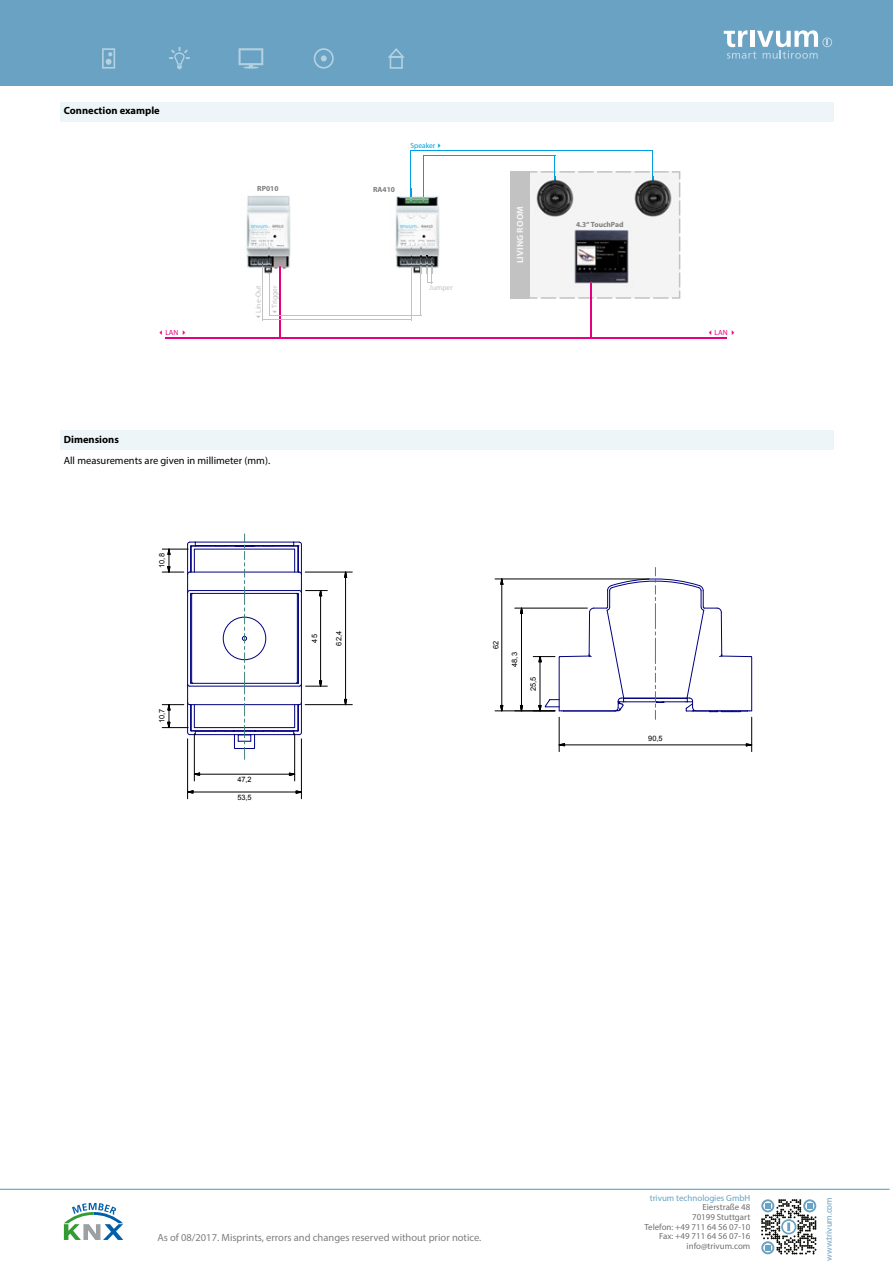
<style>
.page{position:relative;width:893px;height:1263px;background:#fff}
.page>*{position:absolute;margin:0;border:0;box-sizing:border-box;transform-origin:0 0}
.t1{font:10.5px "Myriad Pro";color:#7e7e7d}
.en_TD_Eigenschaft_oh{font:10.5px "Myriad Pro";color:#000}
.en_TD_Überschrift_bl{font:700 10.5px "Myriad Pro";color:#000}
.t2{font:9px "Myriad Pro";letter-spacing:-.01em;color:#69a2c2}
.t3{font:700 9px "Myriad Pro";letter-spacing:.02em;color:#f4f4f4}
.t4{font:8.85px/9.6px "Myriad Pro";color:#706f6f;text-align:right}
.t5{font:8.85px "Myriad Pro";color:#69a2c2}
.t6{font:700 7.5px "Myriad Pro";color:#7e7e7d}
.t7{font:7.5px "Myriad Pro";color:#c2c2c2}
.t8{font:7.5px "Arial";letter-spacing:.005em;color:#000}
.t9{font:7.5px "Myriad Pro";color:#009fe3}
.t10{font:7.5px "Myriad Pro";color:#e6007d}
.t11{font:7.35px "Arial";letter-spacing:.01em;color:#000}
</style>
<div class="page">
<hr style="left:0;top:1189px;width:890px;height:1px;background:#499abb">
<svg style="left:64px;top:1203px;width:59px;height:37px"></svg>
<svg style="left:761px;top:1199px;width:55px;height:55px"></svg>
<div style="left:0;top:0;width:893px;height:85px;background:#69a2c2"></div>
<svg style="left:724px;top:30px;width:108px;height:29px"></svg>
<svg style="left:239px;top:48px;width:24px;height:21px"></svg>
<svg style="left:102px;top:48px;width:13px;height:21px"></svg>
<svg style="left:314px;top:48px;width:20px;height:21px"></svg>
<svg style="left:169px;top:47px;width:21px;height:22px"></svg>
<svg style="left:388px;top:48px;width:17px;height:21px"></svg>
<svg style="left:558px;top:743px;width:7px;height:3px"></svg>
<svg style="left:746px;top:743px;width:7px;height:3px"></svg>
<hr style="left:565px;top:745px;width:181px;height:1px;background:#000">
<hr style="left:559px;top:717px;width:1px;height:35px;background:#000">
<hr style="left:751px;top:717px;width:1px;height:35px;background:#000">
<svg style="left:533px;top:567px;width:219px;height:152px"></svg>
<svg style="left:520px;top:705px;width:3px;height:6px"></svg>
<svg style="left:520px;top:607px;width:3px;height:7px"></svg>
<hr style="left:521px;top:613px;width:1px;height:92px;background:#000">
<hr style="left:515px;top:608px;width:72px;height:1px;background:#000">
<svg style="left:500px;top:705px;width:3px;height:6px"></svg>
<svg style="left:500px;top:578px;width:3px;height:12px"></svg>
<hr style="left:501px;top:584px;width:1px;height:121px;background:#000">
<hr style="left:495px;top:711px;width:60px;height:1px;background:#000">
<hr style="left:495px;top:579px;width:154px;height:1px;background:#000">
<svg style="left:289px;top:772px;width:7px;height:4px"></svg>
<svg style="left:193px;top:772px;width:7px;height:4px"></svg>
<hr style="left:200px;top:774px;width:89px;height:1px;background:#000">
<hr style="left:294px;top:734px;width:1px;height:47px;background:#000">
<hr style="left:194px;top:734px;width:1px;height:47px;background:#000">
<svg style="left:188px;top:790px;width:6px;height:4px"></svg>
<svg style="left:295px;top:790px;width:6px;height:4px"></svg>
<hr style="left:193px;top:792px;width:103px;height:1px;background:#000">
<hr style="left:187px;top:739px;width:1px;height:60px;background:#000">
<hr style="left:301px;top:739px;width:1px;height:60px;background:#000">
<svg style="left:162px;top:534px;width:165px;height:225px"></svg>
<svg style="left:344px;top:699px;width:3px;height:7px"></svg>
<svg style="left:344px;top:571px;width:3px;height:12px"></svg>
<hr style="left:345px;top:577px;width:1px;height:122px;background:#000">
<hr style="left:305px;top:704px;width:47px;height:1px;background:#000">
<hr style="left:305px;top:572px;width:47px;height:1px;background:#000">
<div style="left:60px;top:102px;width:773px;height:19px;background:#eef5f9"></div>
<hr style="left:590px;top:271px;width:2px;height:67px;background:#e6007d">
<hr style="left:279px;top:266px;width:2px;height:72px;background:#e6007d">
<hr style="left:166px;top:337px;width:561px;height:1px;background:#e6007d">
<hr style="left:652px;top:150px;width:1px;height:49px;background:#009fe3">
<hr style="left:555px;top:155px;width:1px;height:43px;background:#009fe3">
<hr style="left:410px;top:151px;width:1px;height:51px;background:#009fe3">
<hr style="left:423px;top:155px;width:1px;height:47px;background:#009fe3">
<hr style="left:410px;top:151px;width:243px;height:1px;background:#009fe3">
<hr style="left:423px;top:155px;width:132px;height:1px;background:#009fe3">
<hr style="left:262px;top:261px;width:1px;height:59px;background:#c2c2c2">
<hr style="left:269px;top:242px;width:1px;height:74px;background:#c2c2c2">
<hr style="left:421px;top:241px;width:1px;height:75px;background:#c2c2c2">
<hr style="left:411px;top:241px;width:1px;height:79px;background:#c2c2c2">
<hr style="left:269px;top:315px;width:152px;height:1px;background:#c2c2c2">
<hr style="left:262px;top:320px;width:150px;height:1px;background:#c2c2c2">
<img style="left:246px;top:196px;width:45px;height:78px">
<svg style="left:279px;top:266px;width:2px;height:8px"></svg>
<svg style="left:262px;top:261px;width:1px;height:13px"></svg>
<img style="left:269px;top:242px;width:1px;height:32px">
<img style="left:395px;top:189px;width:45px;height:85px">
<svg style="left:410px;top:189px;width:1px;height:13px"></svg>
<svg style="left:423px;top:189px;width:1px;height:13px"></svg>
<img style="left:421px;top:241px;width:1px;height:33px">
<svg style="left:427px;top:256px;width:6px;height:27px"></svg>
<img style="left:411px;top:241px;width:1px;height:33px">
<svg style="left:529px;top:171px;width:151px;height:128px"></svg>
<div style="left:510px;top:171px;width:19px;height:128px;background:#c2c2c2"></div>
<div style="left:60px;top:431px;width:773px;height:19px;background:#eef5f9"></div>
<p class="en_TD_Überschrift_bl" style="left:64px;top:104px;width:98px">Connection example</p>
<p class="t10" style="left:165px;top:328px;width:15px">LAN</p>
<p class="t6" style="left:257px;top:184px;width:23px">RP010</p>
<p class="t6" style="left:373px;top:184px;width:23px">RA410</p>
<p class="t9" style="left:410px;top:141px;width:27px">Speaker</p>
<p class="t7" style="left:254px;top:313px;width:29px;rotate:-90deg">Line-Out</p>
<p class="t7" style="left:270px;top:308px;width:24px;rotate:-90deg">Trigger</p>
<p class="t7" style="left:429px;top:283px;width:25px">Jumper</p>
<p class="en_TD_Überschrift_bl" style="left:64px;top:432px;width:57px">Dimensions</p>
<p class="en_TD_Eigenschaft_oh" style="left:64px;top:454px;width:208px">All measurements are given in millimeter (mm).</p>
<p class="t11" style="left:157px;top:568px;width:16px;rotate:-90deg">10,8</p>
<p class="t11" style="left:157px;top:723px;width:16px;rotate:-90deg">10,7</p>
<p class="t8" style="left:237px;top:775px;width:16px">47,2</p>
<p class="t8" style="left:237px;top:793px;width:16px">53,5</p>
<p class="t11" style="left:310px;top:642px;width:10px;rotate:-90deg">45</p>
<p class="t11" style="left:334px;top:646px;width:16px;rotate:-90deg">62,4</p>
<p class="t3" style="left:514px;top:263px;width:59px;rotate:-90deg">LIVING ROOM</p>
<p class="t6" style="left:576px;top:220px;width:49px">4.3“ TouchPad</p>
<p class="t8" style="left:491px;top:649px;width:10px;rotate:-90deg">62</p>
<p class="t8" style="left:510px;top:667px;width:16px;rotate:-90deg">48,3</p>
<p class="t8" style="left:528px;top:691px;width:16px;rotate:-90deg">25 5,</p>
<p class="t11" style="left:648px;top:733px;width:16px">90,5</p>
<p class="t10" style="left:715px;top:328px;width:15px">LAN</p>
<p class="t1" style="left:157px;top:1231px;width:326px">As of 08/2017. Misprints, errors and changes reserved without prior notice.</p>
<p class="t5" style="left:650px;top:1192px;width:102px">trivum technologies GmbH</p>
<p class="t4" style="left:644px;top:1202px;width:107px">Eierstraße 48<br>70199 Stuttgart<br>Telefon: +49 711 64 56 07-10<br>Fax: +49 711 64 56 07-16 info@trivum.com</p>
<p class="t2" style="left:823px;top:1261px;width:65px;rotate:-90deg">www.trivum.com</p>
</div>
